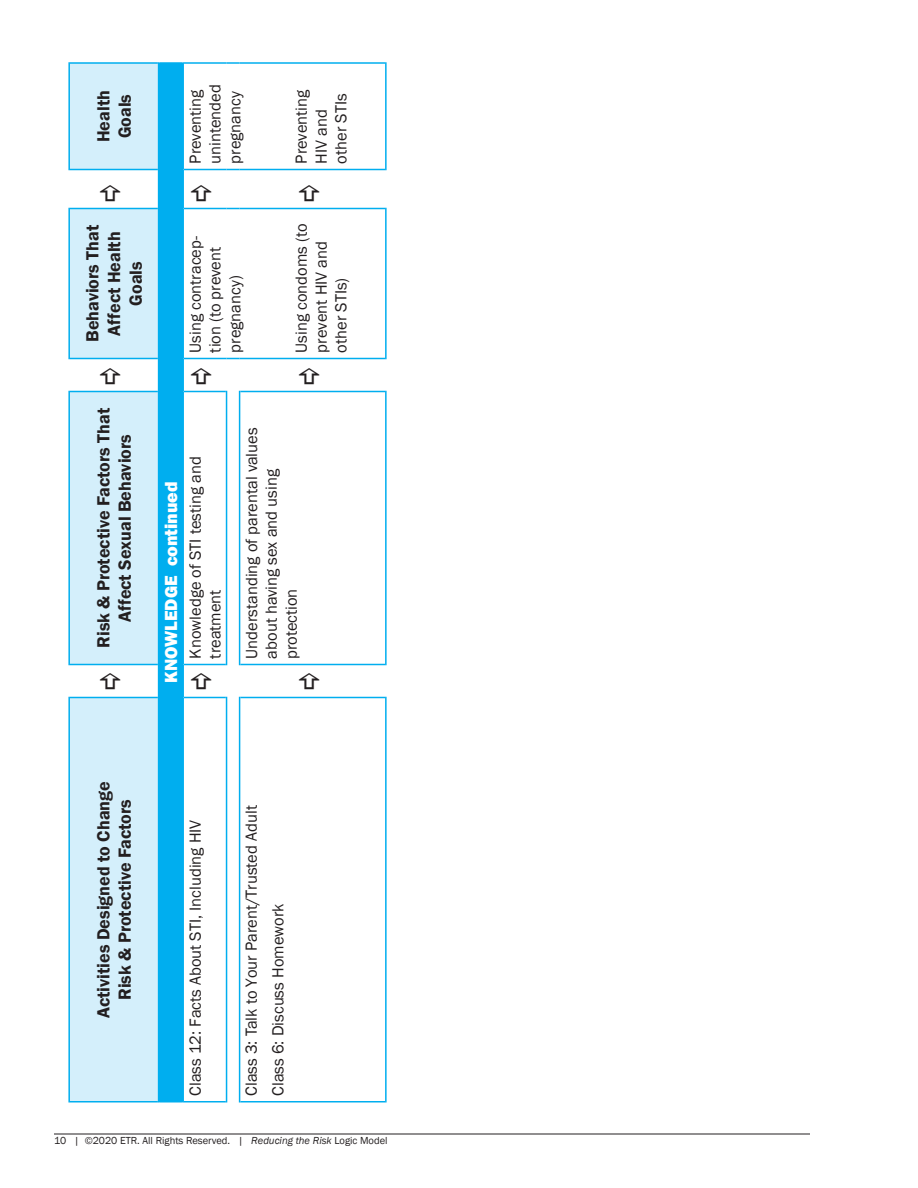
<style>
.page{position:relative;width:918px;height:1188px;background:#fff}
.page>*{position:absolute;margin:0;border:0;box-sizing:border-box;transform-origin:0 0}
.t1{font:600 18px/21.6px "Franklin Gothic";color:#231f20;text-align:center}
.t2{font:800 18px "Franklin Gothic";color:#fff}
.t3{font:16.5px/19.8px "Franklin Gothic";color:#231f20}
.t4{font:10.5px "Franklin Gothic";color:#231f20}
.s1{font-style:italic}
</style>
<div class="page">
<hr style="left:54px;top:1134px;width:756px;height:1px;background:#231f20">
<div style="left:69px;top:697px;width:90px;height:405px;background:#d4effb"></div>
<svg style="left:69px;top:64px;width:89px;height:600px;background:#d7f0fb"></svg>
<div style="left:159px;top:63px;width:24px;height:1039px;background:#00aeef"></div>
<hr style="left:159px;top:1101px;width:23px;height:2px;background:#00aeef">
<hr style="left:158px;top:665px;width:1px;height:32px;background:#00aeef">
<hr style="left:158px;top:359px;width:1px;height:33px;background:#00aeef">
<hr style="left:158px;top:170px;width:1px;height:39px;background:#00aeef">
<hr style="left:159px;top:62px;width:23px;height:2px;background:#00aeef">
<hr style="left:182px;top:665px;width:2px;height:32px;background:#00aeef">
<hr style="left:182px;top:359px;width:2px;height:33px;background:#00aeef">
<hr style="left:182px;top:170px;width:2px;height:39px;background:#00aeef">
<hr style="left:68px;top:697px;width:2px;height:406px;background:#00aeef">
<hr style="left:70px;top:1101px;width:88px;height:2px;background:#00aeef">
<hr style="left:70px;top:697px;width:88px;height:1px;background:#00aeef">
<hr style="left:158px;top:697px;width:1px;height:406px;background:#00aeef">
<hr style="left:182px;top:697px;width:2px;height:406px;background:#00aeef">
<hr style="left:184px;top:1101px;width:42px;height:2px;background:#00aeef">
<hr style="left:184px;top:697px;width:42px;height:1px;background:#00aeef">
<hr style="left:226px;top:697px;width:1px;height:406px;background:#00aeef">
<hr style="left:385px;top:697px;width:2px;height:406px;background:#00aeef">
<hr style="left:68px;top:391px;width:2px;height:274px;background:#00aeef">
<hr style="left:70px;top:664px;width:88px;height:1px;background:#00aeef">
<hr style="left:70px;top:391px;width:88px;height:1px;background:#00aeef">
<hr style="left:158px;top:392px;width:1px;height:273px;background:#00aeef">
<hr style="left:68px;top:208px;width:2px;height:151px;background:#00aeef">
<hr style="left:70px;top:358px;width:88px;height:1px;background:#00aeef">
<hr style="left:70px;top:208px;width:88px;height:1px;background:#00aeef">
<hr style="left:158px;top:209px;width:1px;height:150px;background:#00aeef">
<hr style="left:68px;top:62px;width:2px;height:108px;background:#00aeef">
<hr style="left:70px;top:169px;width:88px;height:1px;background:#00aeef">
<hr style="left:70px;top:62px;width:88px;height:2px;background:#00aeef">
<hr style="left:158px;top:62px;width:1px;height:108px;background:#00aeef">
<hr style="left:182px;top:392px;width:2px;height:273px;background:#00aeef">
<hr style="left:184px;top:664px;width:42px;height:1px;background:#00aeef">
<hr style="left:184px;top:391px;width:42px;height:1px;background:#00aeef">
<hr style="left:226px;top:391px;width:1px;height:274px;background:#00aeef">
<hr style="left:385px;top:62px;width:2px;height:108px;background:#00aeef">
<hr style="left:385px;top:208px;width:2px;height:151px;background:#00aeef">
<hr style="left:385px;top:391px;width:2px;height:274px;background:#00aeef">
<hr style="left:182px;top:209px;width:2px;height:150px;background:#00aeef">
<hr style="left:184px;top:358px;width:43px;height:1px;background:#00aeef">
<hr style="left:184px;top:208px;width:43px;height:1px;background:#00aeef">
<svg style="left:227px;top:358px;width:13px;height:1px"></svg>
<svg style="left:227px;top:208px;width:13px;height:1px"></svg>
<hr style="left:240px;top:358px;width:145px;height:1px;background:#00aeef">
<hr style="left:240px;top:208px;width:145px;height:1px;background:#00aeef">
<hr style="left:182px;top:62px;width:2px;height:108px;background:#00aeef">
<hr style="left:184px;top:169px;width:43px;height:1px;background:#00aeef">
<hr style="left:184px;top:62px;width:43px;height:2px;background:#00aeef">
<svg style="left:227px;top:169px;width:13px;height:1px"></svg>
<svg style="left:227px;top:62px;width:13px;height:2px"></svg>
<hr style="left:240px;top:169px;width:145px;height:1px;background:#00aeef">
<hr style="left:240px;top:62px;width:145px;height:2px;background:#00aeef">
<hr style="left:239px;top:391px;width:1px;height:274px;background:#00aeef">
<hr style="left:240px;top:664px;width:145px;height:1px;background:#00aeef">
<hr style="left:240px;top:391px;width:145px;height:1px;background:#00aeef">
<hr style="left:239px;top:697px;width:1px;height:406px;background:#00aeef">
<hr style="left:240px;top:1101px;width:145px;height:2px;background:#00aeef">
<hr style="left:240px;top:697px;width:145px;height:1px;background:#00aeef">
<svg style="left:101px;top:368px;width:19px;height:16px"></svg>
<svg style="left:101px;top:185px;width:19px;height:16px"></svg>
<p class="t1" style="left:93px;top:142px;width:53px;text-align:left;rotate:-90deg">Health<br>Goals</p>
<p class="t3" style="left:186px;top:164px;width:81px;rotate:-90deg">Preventing unintended pregnancy</p>
<p class="t3" style="left:292px;top:164px;width:75px;rotate:-90deg">Preventing<br>HIV and other STIs</p>
<p class="t1" style="left:82px;top:342px;width:119px;rotate:-90deg">Behaviors That<br>Affect Health<br>Goals</p>
<p class="t1" style="left:93px;top:648px;width:242px;rotate:-90deg">Risk &amp; Protective Factors That<br>Affect Sexual Behaviors</p>
<p class="t3" style="left:186px;top:353px;width:118px;rotate:-90deg">Using contracep&shy;tion (to prevent pregnancy)</p>
<p class="t3" style="left:292px;top:353px;width:130px;rotate:-90deg">Using condoms (to prevent HIV and other STIs)</p>
<p class="t2" style="left:160px;top:683px;width:203px;rotate:-90deg">KNOWLEDGE continued</p>
<p class="t3" style="left:186px;top:659px;width:204px;rotate:-90deg">Knowledge of STI testing and treatment</p>
<p class="t3" style="left:242px;top:659px;width:232px;rotate:-90deg">Understanding of parental values about having sex and using protection</p>
<p class="t1" style="left:93px;top:1018px;width:238px;rotate:-90deg">Activities Designed to Change<br>Risk &amp; Protective Factors</p>
<p class="t3" style="left:186px;top:1096px;width:277px;rotate:-90deg">Class 12: Facts About STI, Including HIV</p>
<p class="t3" style="left:238px;top:1096px;width:292px;line-height:26.5px;rotate:-90deg">Class 3: Talk to Your Parent/Trusted Adult<br>Class 6: Discuss Homework</p>
<p class="t4" style="left:54px;top:1134px;width:335px">10 | ©2020 ETR. All Rights Reserved. | <span class="s1">Reducing the Risk</span> Logic Model</p>
</div>
